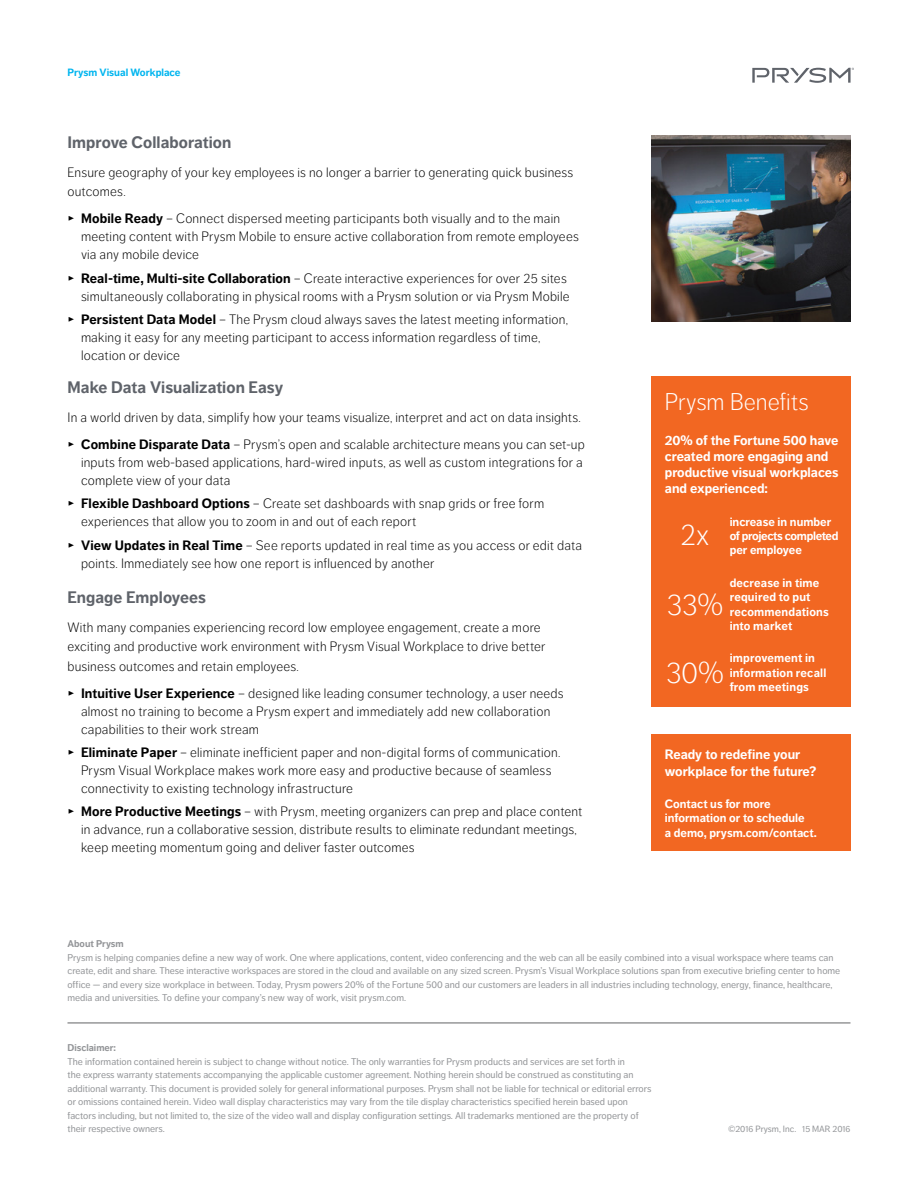
<style>
.page{position:relative;width:918px;height:1188px;background:#fff}
.page>*{position:absolute;margin:0;border:0;box-sizing:border-box;transform-origin:0 0}
.t1{font:300 30px "Dagny Pro";color:#fff}
.t2{font:300 24px "Dagny Pro";color:#fff}
.t3{font:700 16.5px "Dagny Pro";color:#5f636a}
.t4{font:300 13.5px/18px "Dagny Pro";letter-spacing:.015em;color:#000}
.t5{font:700 13.5px/16.2px "Dagny Pro";color:#fff}
.t6{font:700 12px/14.4px "Dagny Pro";color:#fff}
.t7{font:700 10.5px "Dagny Pro";color:#00b5ef}
.t8{font:9.75px/13.5px "Dagny Pro";color:#939598}
.t9{font:700 9.75px "Dagny Pro";color:#939598}
.t10{font:9px "Dagny Pro";color:#939598}
.s1{font-family:"Meta OT";font-weight:400}
.s2{font-weight:700}
</style>
<div class="page">
<hr style="left:68px;top:1023px;width:782px;height:1px;background:#636466">
<div style="left:651px;top:376px;width:199px;height:331px;background:#f26722"></div>
<div style="left:651px;top:734px;width:199px;height:116px;background:#f26722"></div>
<img style="left:651px;top:135px;width:199px;height:187px">
<svg style="left:752px;top:68px;width:102px;height:15px"></svg>
<p class="t7" style="left:68px;top:66px;width:115px">Prysm Visual Workplace</p>
<p class="t3" style="left:68px;top:133px;width:165px">Improve Collaboration</p>
<p class="t4" style="left:68px;top:163px;width:507px;line-height:19.5px">Ensure geography of your key employees is no longer a barrier to generating quick business outcomes.</p>
<p class="t4" style="left:81px;top:210px;width:499px;text-indent:-14px"><span class="s1">▸</span> <span class="s2">Mobile Ready</span> – Connect dispersed meeting participants both visually and to the main meeting content with Prysm Mobile to ensure active collaboration from remote employees via any mobile device</p>
<p class="t4" style="left:68px;top:269px;width:504px;text-align:right"><span class="s1">▸</span> <span class="s2">Real-time, Multi-site Collaboration</span> – Create interactive experiences for over 25 sites simultaneously collaborating in physical rooms with a Prysm solution or via Prysm Mobile</p>
<p class="t4" style="left:81px;top:311px;width:489px;text-indent:-14px"><span class="s1">▸</span> <span class="s2">Persistent Data Model</span> – The Prysm cloud always saves the latest meeting information, making it easy for any meeting participant to access information regardless of time, location or device</p>
<p class="t3" style="left:68px;top:378px;width:217px">Make Data Visualization Easy</p>
<p class="t4" style="left:68px;top:404px;width:519px;line-height:27px">In a world driven by data, simplify how your teams visualize, interpret and act on data insights. <span class="s1">▸</span> <span class="s2">Combine Disparate Data</span> – Prysm’s open and scalable architecture means you can set-up</p>
<p class="t4" style="left:81px;top:453px;width:503px">inputs from web-based applications, hard-wired inputs, as well as custom integrations for a complete view of your data</p>
<p class="t4" style="left:81px;top:495px;width:465px;text-indent:-14px"><span class="s1">▸</span> <span class="s2">Flexible Dashboard Options</span> – Create set dashboards with snap grids or free form experiences that allow you to zoom in and out of each report</p>
<p class="t4" style="left:81px;top:536px;width:503px;text-indent:-14px"><span class="s1">▸</span> <span class="s2">View Updates in Real Time</span> – See reports updated in real time as you access or edit data points. Immediately see how one report is influenced by another</p>
<p class="t3" style="left:68px;top:588px;width:140px">Engage Employees</p>
<p class="t4" style="left:68px;top:617px;width:480px;line-height:19.5px">With many companies experiencing record low employee engagement, create a more exciting and productive work environment with Prysm Visual Workplace to drive better business outcomes and retain employees.</p>
<p class="t4" style="left:81px;top:684px;width:484px;text-indent:-14px"><span class="s1">▸</span> <span class="s2">Intuitive User Experience</span> – designed like leading consumer technology, a user needs almost no training to become a Prysm expert and immediately add new collaboration capabilities to their work stream</p>
<p class="t4" style="left:81px;top:743px;width:481px;text-indent:-14px"><span class="s1">▸</span> <span class="s2">Eliminate Paper</span> – eliminate inefficient paper and non-digital forms of communication.<br>Prysm Visual Workplace makes work more easy and productive because of seamless connectivity to existing technology infrastructure</p>
<p class="t4" style="left:81px;top:803px;width:503px;text-indent:-14px"><span class="s1">▸</span> <span class="s2">More Productive Meetings</span> – with Prysm, meeting organizers can prep and place content in advance, run a collaborative session, distribute results to eliminate redundant meetings, keep meeting momentum going and deliver faster outcomes</p>
<h2 class="t2" style="left:665px;top:389px;width:145px">Prysm Benefits</h2>
<p class="t5" style="left:665px;top:432px;width:175px">20% of the Fortune 500 have created more engaging and productive visual workplaces and experienced:</p>
<p class="t6" style="left:730px;top:514px;width:110px">increase in number of projects completed per employee</p>
<p class="t6" style="left:730px;top:575px;width:101px">decrease in time required to put recommendations into market</p>
<p class="t6" style="left:730px;top:651px;width:98px">improvement in information recall from meetings</p>
<h1 class="t1" style="left:680px;top:518px;width:31px">2x</h1>
<h1 class="t1" style="left:667px;top:587px;width:58px">33%</h1>
<h1 class="t1" style="left:666px;top:656px;width:59px">30%</h1>
<p class="t5" style="left:665px;top:747px;width:153px">Ready to redefine your workplace for the future?</p>
<p class="t6" style="left:665px;top:797px;width:153px">Contact us for more information or to schedule<br>a demo, prysm.com/contact.</p>
<p class="t9" style="left:68px;top:938px;width:58px">About Prysm</p>
<p class="t8" style="left:68px;top:951px;width:774px">Prysm is helping companies define a new way of work. One where applications, content, video conferencing and the web can all be easily combined into a visual workspace where teams can create, edit and share. These interactive workspaces are stored in the cloud and available on any sized screen. Prysm’s Visual Workplace solutions span from executive briefing center to home office — and every size workplace in between. Today, Prysm powers 20% of the Fortune 500 and our customers are leaders in all industries including technology, energy, finance, healthcare, media and universities. To define your company’s new way of work, visit prysm.com.</p>
<p class="t9" style="left:68px;top:1042px;width:50px">Disclaimer:</p>
<p class="t8" style="left:68px;top:1054px;width:585px">The information contained herein is subject to change without notice. The only warranties for Prysm products and services are set forth in<br>the express warranty statements accompanying the applicable customer agreement. Nothing herein should be construed as constituting an additional warranty. This document is provided solely for general informational purposes. Prysm shall not be liable for technical or editorial errors or omissions contained herein. Video wall display characteristics may vary from the tile display characteristics specified herein based upon factors including, but not limited to, the size of the video wall and display configuration settings. All trademarks mentioned are the property of their respective owners.</p>
<p class="t10" style="left:728px;top:1124px;width:124px">©2016 Prysm, Inc. 15 MAR 2016</p>
</div>
